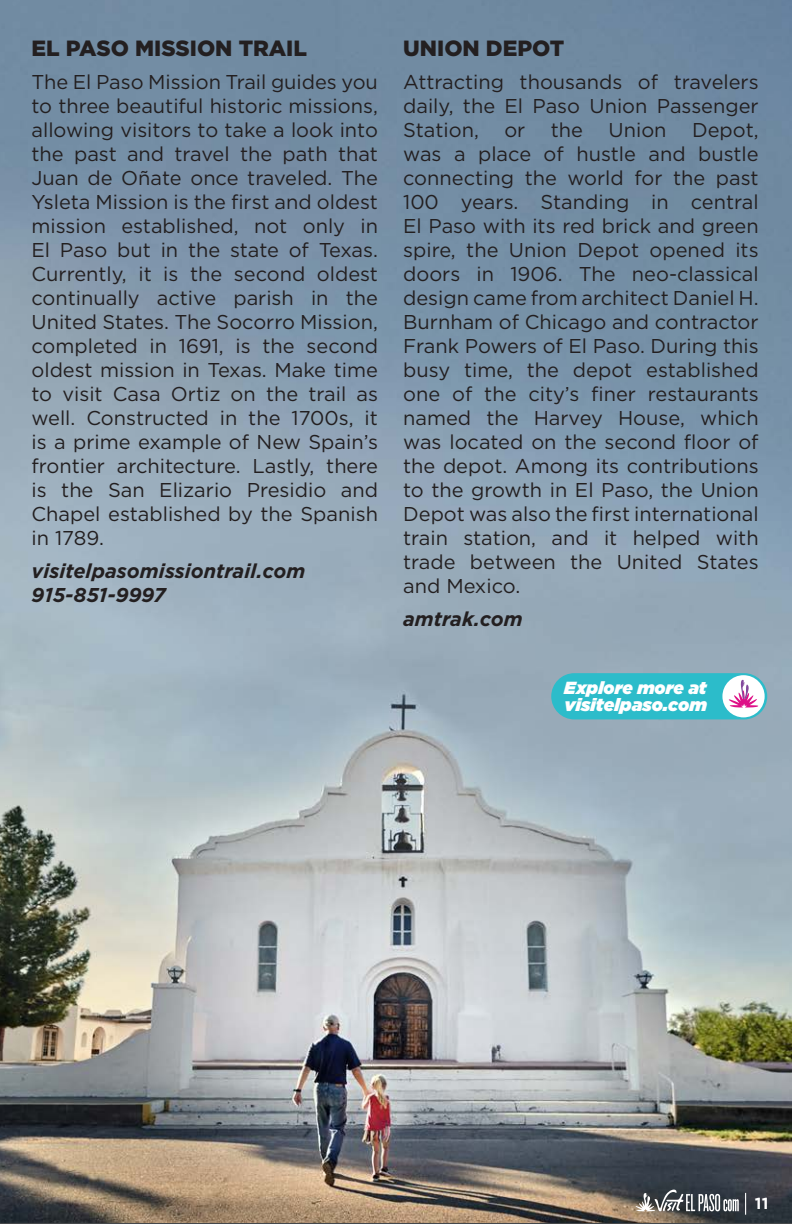
<style>
.page{position:relative;width:792px;height:1224px;background:#fff}
.page>*{position:absolute;margin:0;border:0;box-sizing:border-box;transform-origin:0 0}
.Body_Sub_titile{font:900 22px "Gotham HTF";color:#231f20}
.t1{font:20px/24px "Gotham HTF";color:#231f20;text-align:justify}
.t2{font:italic 700 20px/24px "Gotham HTF";color:#231f20}
.t3{font:italic 900 17.8px "Gotham HTF";color:#fff}
.t4{font:italic 900 17.6px "Gotham HTF";color:#fff}
.t5{font:700 16px "Gotham HTF";color:#fff}
</style>
<div class="page">
<img style="left:0;top:0;width:792px;height:1222px">
<svg style="left:636px;top:1190px;width:103px;height:22px;background:#717578"></svg>
<svg style="left:745px;top:1193px;width:1px;height:22px"></svg>
<div style="left:551px;top:673px;width:216px;height:46px;background:#2cbcca;border-radius:23px"></div>
<div style="left:722px;top:675px;width:43px;height:42px;background:#fff;border-radius:50%"></div>
<svg style="left:729px;top:680px;width:29px;height:28px"></svg>
<p class="Body_Sub_titile" style="left:32px;top:35px;width:277px">EL PASO MISSION TRAIL</p>
<p class="t1" style="left:32px;top:70px;width:348px">The El Paso Mission Trail guides you to three beautiful historic missions, allowing visitors to take a look into the past and travel the path that Juan de Oñate once traveled. The Ysleta Mission is the first and oldest mission established, not only in El Paso but in the state of Texas.<br>Currently, it is the second oldest continually active parish in the United States. The Socorro Mission, completed in 1691, is the second oldest mission in Texas. Make time to visit Casa Ortiz on the trail as well. Constructed in the 1700s, it is a prime example of New Spain’s frontier architecture. Lastly, there is the San Elizario Presidio and Chapel established by the Spanish in 1789.</p>
<p class="t2" style="left:32px;top:559px;width:275px">visitelpasomissiontrail.com<br>915-851-9997</p>
<p class="Body_Sub_titile" style="left:403px;top:35px;width:163px">UNION DEPOT</p>
<p class="t1" style="left:403px;top:70px;width:357px">Attracting thousands of travelers daily, the El Paso Union Passenger Station,</p>
<p class="t1" style="left:504px;top:118px;width:23px">or</p>
<p class="t1" style="left:551px;top:118px;width:34px">the</p>
<p class="t1" style="left:609px;top:118px;width:60px">Union</p>
<p class="t1" style="left:403px;top:118px;width:357px;text-indent:289px">Depot, was a place of hustle and bustle connecting the world for the past 100 years. Standing in central El Paso with its red brick and green spire, the Union Depot opened its doors in 1906. The neo-classical design came from architect Daniel H.<br>Burnham of Chicago and contractor Frank Powers of El Paso. During this busy time, the depot established one of the city’s finer restaurants named the Harvey House, which was located on the second floor of the depot. Among its contributions to the growth in El Paso, the Union Depot was also the first international train station, and it helped with trade between the United States and Mexico.</p>
<p class="t2" style="left:403px;top:607px;width:121px">amtrak.com</p>
<p class="t4" style="left:564px;top:677px;width:144px">Explore more at</p>
<p class="t3" style="left:564px;top:694px;width:144px">visitelpaso.com</p>
<p class="t5" style="left:755px;top:1194px;width:15px">11</p>
</div>
